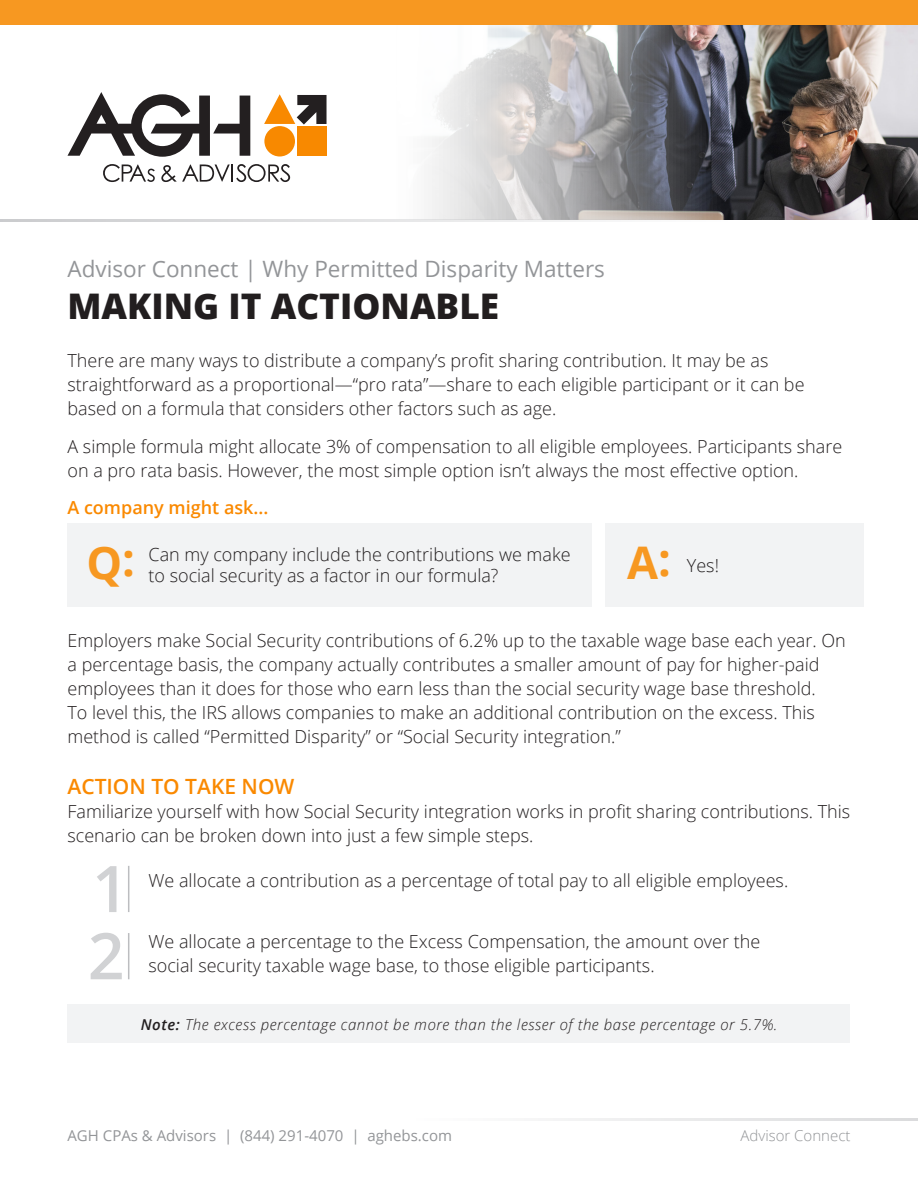
<style>
.page{position:relative;width:918px;height:1188px;background:#fff}
.page>*{position:absolute;margin:0;border:0;box-sizing:border-box;transform-origin:0 0}
.t1{font:600 64.35px "Open Sans";color:#d1d2d4}
.t2{font:700 45px "Open Sans";color:#f79821}
.t3{font:800 35.25px "Open Sans";color:#221e1f}
.t4{font:22.5px "Open Sans";color:#939598}
.t5{font:600 21px "Open Sans";color:#fa8900}
.t6{font:300 18px/24px "Open Sans";color:#231f20}
.t7{font:600 18px "Open Sans";color:#fa8900}
.t8{font:italic 300 15px "Open Sans";letter-spacing:.04em;color:#231f20}
.Footer_Contact_Info{font:15px "Open Sans";color:#939598}
.t9{font:300 15px "Open Sans";color:#939598}
.s1{font-weight:600}
</style>
<div class="page">
<img style="left:397px;top:24px;width:521px;height:195px">
<hr style="left:0;top:219px;width:728px;height:3px;background:#bcbdc0">
<hr style="left:416px;top:1118px;width:502px;height:2px;background:#bcbdc0">
<div style="left:0;top:0;width:918px;height:24px;background:#f79821"></div>
<svg style="left:68px;top:92px;width:182px;height:65px"></svg>
<svg style="left:264px;top:94px;width:63px;height:31px"></svg>
<div style="left:264px;top:126px;width:31px;height:31px;background:#f88900;border-radius:50%"></div>
<div style="left:297px;top:127px;width:30px;height:29px;background:#f88900"></div>
<svg style="left:103px;top:164px;width:52px;height:18px"></svg>
<svg style="left:161px;top:164px;width:129px;height:18px"></svg>
<div style="left:68px;top:523px;width:524px;height:84px;background:#f2f3f4"></div>
<div style="left:68px;top:1005px;width:782px;height:38px;background:#f2f3f4"></div>
<div style="left:606px;top:523px;width:258px;height:84px;background:#f2f3f4"></div>
<hr style="left:128px;top:866px;width:1px;height:46px;background:#bcbdc0">
<hr style="left:128px;top:933px;width:1px;height:46px;background:#bcbdc0">
<p class="t4" style="left:68px;top:253px;width:539px">Advisor Connect | Why Permitted Disparity Matters</p>
<p class="t3" style="left:68px;top:279px;width:433px">MAKING IT ACTIONABLE</p>
<p class="t6" style="left:68px;top:348px;width:739px">There are many ways to distribute a company’s profit sharing contribution. It may be as straightforward as a proportional—“pro rata”—share to each eligible participant or it can be based on a formula that considers other factors such as age.</p>
<p class="t6" style="left:68px;top:434px;width:776px">A simple formula might allocate 3% of compensation to all eligible employees. Participants share on a pro rata basis. However, the most simple option isn’t always the most effective option.</p>
<p class="t7" style="left:68px;top:495px;width:202px">A company might ask...</p>
<p class="t2" style="left:86px;top:529px;width:50px">Q:</p>
<p class="t2" style="left:627px;top:529px;width:45px">A:</p>
<p class="t6" style="left:148px;top:543px;width:424px;line-height:21.6px">Can my company include the contributions we make to social security as a factor in our formula?</p>
<p class="t6" style="left:687px;top:553px;width:34px">Yes!</p>
<p class="t6" style="left:68px;top:628px;width:780px">Employers make Social Security contributions of 6.2% up to the taxable wage base each year. On a percentage basis, the company actually contributes a smaller amount of pay for higher-paid employees than it does for those who earn less than the social security wage base threshold.<br>To level this, the IRS allows companies to make an additional contribution on the excess. This method is called “Permitted Disparity” or “Social Security integration.”</p>
<p class="t5" style="left:68px;top:772px;width:228px">ACTION TO TAKE NOW</p>
<p class="t6" style="left:68px;top:799px;width:784px">Familiarize yourself with how Social Security integration works in profit sharing contributions. This scenario can be broken down into just a few simple steps.</p>
<p class="t6" style="left:148px;top:868px;width:641px">We allocate a contribution as a percentage of total pay to all eligible employees.</p>
<p class="t1" style="left:92px;top:845px;width:38px">1</p>
<p class="t1" style="left:88px;top:912px;width:38px">2</p>
<p class="t6" style="left:148px;top:929px;width:613px">We allocate a percentage to the Excess Compensation, the amount over the social security taxable wage base, to those eligible participants.</p>
<p class="t8" style="left:141px;top:1014px;width:638px"><span class="s1">Note:</span> The excess percentage cannot be more than the lesser of the base percentage or 5.7%.</p>
<p class="Footer_Contact_Info" style="left:68px;top:1125px;width:386px">AGH CPAs &amp; Advisors | (844) 291-4070 | aghebs.com</p>
<p class="t9" style="left:741px;top:1125px;width:111px">Advisor Connect</p>
</div>
